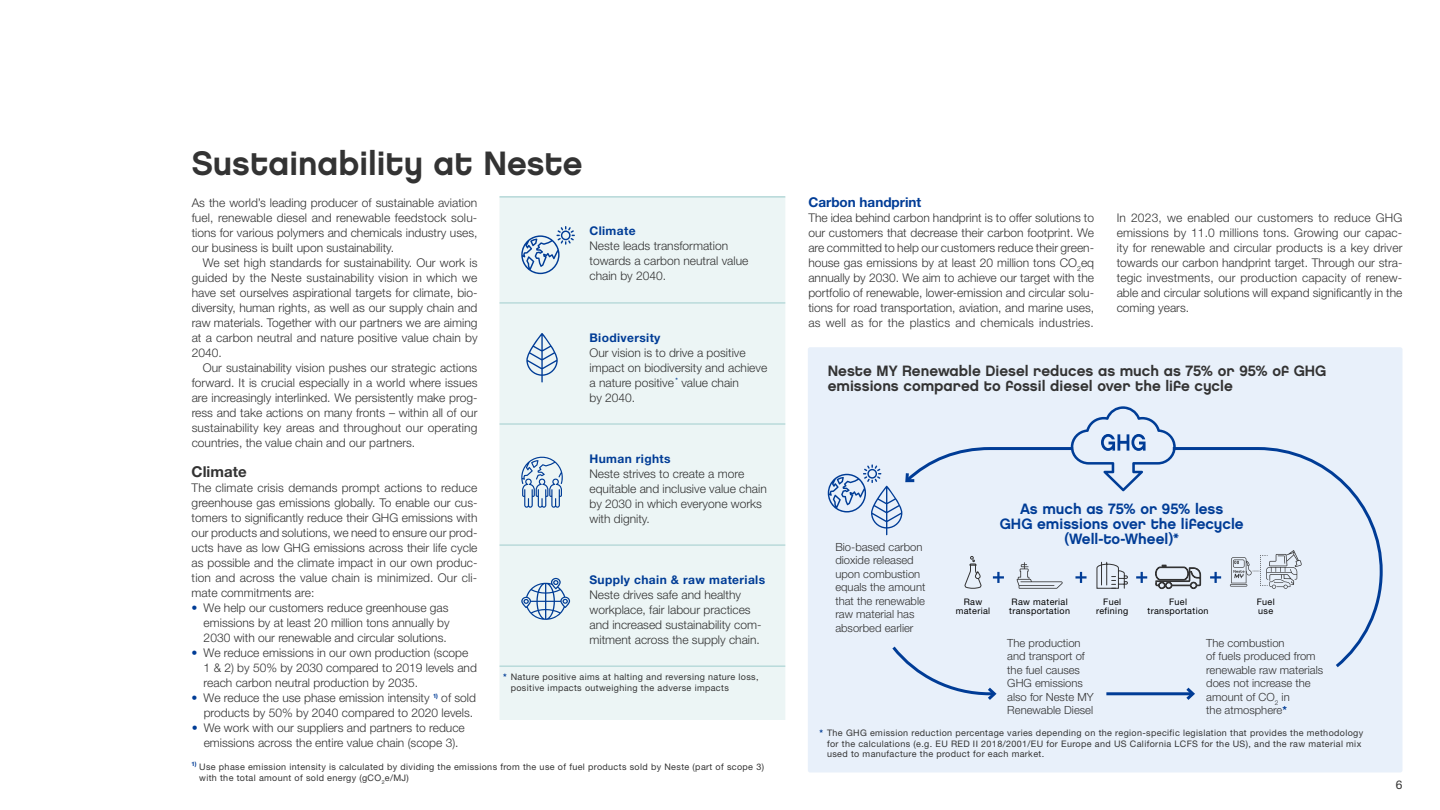
<style>
.page{position:relative;width:1440px;height:810px;background:#fff}
.page>*{position:absolute;margin:0;border:0;box-sizing:border-box;transform-origin:0 0}
.t1{font:33.75px "Chalet New York Nineteen Eighty";color:#333}
.t2{font:15px/15px "Chalet New York Nineteen Eighty";color:#333}
.t3{font:15px/15px "Chalet New York Nineteen Eighty";color:#003c96;text-align:center}
.t4{font:700 15px "Helvetica Neue LT Std";color:#333}
.t5{font:700 13.5px "Helvetica Neue LT Std";color:#003c96}
.t6{font:300 12px/15px "Helvetica Neue LT Std";color:#333;text-align:justify}
.t7{font:700 12px "Helvetica Neue LT Std";letter-spacing:.03em;color:#003c96}
.t8{font:12px "Helvetica Neue LT Std";color:#333}
.t9{font:300 11.25px/13.5px "Helvetica Neue LT Std";color:#333}
.t10{font:9px/10.5px "Helvetica Neue LT Std";letter-spacing:.04em;color:#333}
.t11{font:9px/9px "Helvetica Neue LT Std";letter-spacing:.04em;color:#000;text-align:center}
.t12{font:700 6px "Helvetica Neue LT Std";color:#003c96}
.s1{color:#003c96}
.s2{font-weight:700;color:#003c96}
</style>
<div class="page">
<div style="left:808px;top:347px;width:595px;height:425px;background:#e8f0fa;border-radius:2px"></div>
<div style="left:500px;top:197px;width:285px;height:523px;background:#ecf5f5"></div>
<hr style="left:500px;top:196px;width:285px;height:1px;background:#a0cdcd">
<hr style="left:500px;top:303px;width:285px;height:1px;background:#a0cdcd">
<hr style="left:500px;top:424px;width:285px;height:1px;background:#a0cdcd">
<hr style="left:500px;top:545px;width:285px;height:1px;background:#a0cdcd">
<hr style="left:500px;top:666px;width:285px;height:1px;background:#a0cdcd">
<svg style="left:520px;top:455px;width:43px;height:53px;background:#b4c9de"></svg>
<svg style="left:526px;top:333px;width:32px;height:50px;background:#bdd0e2"></svg>
<svg style="left:521px;top:226px;width:54px;height:48px;background:#bfd1e2"></svg>
<svg style="left:521px;top:578px;width:49px;height:44px;background:#b5cade"></svg>
<svg style="left:892px;top:646px;width:105px;height:54px"></svg>
<hr style="left:1106px;top:692px;width:87px;height:3px;background:#003c96">
<svg style="left:1183px;top:687px;width:12px;height:13px"></svg>
<svg style="left:1176px;top:447px;width:207px;height:221px"></svg>
<svg style="left:964px;top:556px;width:17px;height:33px"></svg>
<svg style="left:1017px;top:562px;width:46px;height:27px"></svg>
<svg style="left:1096px;top:561px;width:32px;height:28px"></svg>
<svg style="left:1155px;top:565px;width:46px;height:24px"></svg>
<svg style="left:1230px;top:550px;width:72px;height:39px"></svg>
<svg style="left:993px;top:572px;width:11px;height:11px"></svg>
<svg style="left:1075px;top:572px;width:12px;height:11px"></svg>
<svg style="left:1136px;top:572px;width:11px;height:11px"></svg>
<svg style="left:1210px;top:572px;width:11px;height:11px"></svg>
<svg style="left:828px;top:406px;width:348px;height:129px"></svg>
<h1 class="t1" style="left:192px;top:142px;width:392px">Sustainability at Neste</h1>
<p class="t6" style="left:192px;top:195px;width:287px">As the world’s leading producer of sustainable aviation fuel, renewable diesel and renewable feedstock solu&shy;tions for various polymers and chemicals industry uses, our business is built upon sustainability.</p>
<p class="t6" style="left:192px;top:255px;width:288px;text-indent:11px">We set high standards for sustainability. Our work is guided by the Neste sustainability vision in which we have set ourselves aspirational targets for climate, bio&shy;diversity, human rights, as well as our supply chain and raw materials. Together with our partners we are aiming at a carbon neutral and nature positive value chain by 2040.</p>
<p class="t6" style="left:192px;top:360px;width:287px;text-indent:11px">Our sustainability vision pushes our strategic actions forward. It is crucial especially in a world where issues are increasingly interlinked. We persistently make prog&shy;ress and take actions on many fronts – within all of our sustainability key areas and throughout our operating countries, the value chain and our partners.</p>
<p class="t4" style="left:192px;top:462px;width:56px">Climate</p>
<p class="t6" style="left:192px;top:480px;width:287px">The climate crisis demands prompt actions to reduce greenhouse gas emissions globally. To enable our cus&shy;tomers to significantly reduce their GHG emissions with our products and solutions, we need to ensure our prod&shy;ucts have as low GHG emissions across their life cycle as possible and the climate impact in our own produc&shy;tion and across the value chain is minimized. Our cli&shy;mate commitments are:</p>
<p class="t6" style="left:204px;top:600px;width:248px;text-indent:-12px"><span class="s1">•</span> We help our customers reduce greenhouse gas emissions by at least 20 million tons annually by 2030 with our renewable and circular solutions.</p>
<p class="t6" style="left:204px;top:645px;width:275px;text-align:left;text-indent:-12px"><span class="s1">•</span> We reduce emissions in our own production (scope<br>1 &amp; 2) by 50% by 2030 compared to 2019 levels and reach carbon neutral production by 2035.</p>
<p class="t6" style="left:192px;top:690px;width:286px;text-align:right"><span class="s1">•</span> We reduce the use phase emission intensity <sup>1)</sup> of sold products by 50% by 2040 compared to 2020 levels.</p>
<p class="t6" style="left:192px;top:720px;width:275px;text-align:center"><span class="s1">•</span> We work with our suppliers and partners to reduce emissions across the entire value chain (scope 3).</p>
<p class="t7" style="left:590px;top:224px;width:48px">Climate</p>
<p class="t6" style="left:590px;top:238px;width:160px;text-align:left">Neste leads transformation towards a carbon neutral value chain by 2040.</p>
<p class="t7" style="left:590px;top:330px;width:73px">Biodiversity</p>
<p class="t6" style="left:590px;top:344px;width:179px;text-align:left">Our vision is to drive a positive impact on biodiversity and achieve a nature positive <sup>*</sup> value chain<br>by 2040.</p>
<p class="t7" style="left:590px;top:451px;width:83px">Human rights</p>
<p class="t6" style="left:590px;top:466px;width:179px;text-align:left">Neste strives to create a more equitable and inclusive value chain by 2030 in which everyone works with dignity.</p>
<p class="t7" style="left:590px;top:572px;width:177px">Supply chain &amp; raw materials</p>
<p class="t6" style="left:590px;top:587px;width:174px;text-align:left">Neste drives safe and healthy workplace, fair labour practices and increased sustainability com&shy;mitment across the supply chain.</p>
<p class="t10" style="left:511px;top:671px;width:249px;text-indent:-7px"><span class="s2">*</span> Nature positive aims at halting and reversing nature loss, positive impacts outweighing the adverse impacts</p>
<p class="t12" style="left:192px;top:760px;width:6px">1)</p>
<p class="t10" style="left:199px;top:762px;width:566px">Use phase emission intensity is calculated by dividing the emissions from the use of fuel products sold by Neste (part of scope 3) with the total amount of sold energy (gCO<sub>2</sub>e/MJ)</p>
<p class="t5" style="left:808px;top:194px;width:115px">Carbon handprint</p>
<p class="t6" style="left:808px;top:210px;width:287px">The idea behind carbon handprint is to offer solutions to our customers that decrease their carbon footprint. We are committed to help our customers reduce their green&shy;house gas emissions by at least 20 million tons CO<sub>2</sub>eq annually by 2030. We aim to achieve our target with the portfolio of renewable, lower-emission and circular solu&shy;tions for road transportation, aviation, and marine uses, as well as for the plastics and chemicals industries.</p>
<p class="t6" style="left:1117px;top:210px;width:287px">In 2023, we enabled our customers to reduce GHG emissions by 11.0 millions tons. Growing our capac&shy;ity for renewable and circular products is a key driver towards our carbon handprint target. Through our stra&shy;tegic investments, our production capacity of renew&shy;able and circular solutions will expand significantly in the coming years.</p>
<p class="t2" style="left:828px;top:363px;width:500px">Neste MY Renewable Diesel reduces as much as 75% or 95% of GHG emissions compared to fossil diesel over the life cycle</p>
<p class="t9" style="left:835px;top:540px;width:92px">Bio-based carbon dioxide released upon combustion equals the amount that the renewable raw material has absorbed earlier</p>
<p class="t3" style="left:1000px;top:501px;width:245px">As much as 75% or 95% less<br>GHG emissions over the lifecycle (Well-to-Wheel)*</p>
<p class="t11" style="left:956px;top:597px;width:36px">Raw material</p>
<p class="t11" style="left:1009px;top:597px;width:63px;text-align:left">Raw material transportation</p>
<p class="t11" style="left:1096px;top:597px;width:34px">Fuel refining</p>
<p class="t11" style="left:1148px;top:597px;width:63px">Fuel transportation</p>
<p class="t11" style="left:1257px;top:597px;width:20px;text-align:left">Fuel use</p>
<p class="t9" style="left:1007px;top:636px;width:88px">The production and transport of the fuel causes<br>GHG emissions also for Neste MY<br>Renewable Diesel</p>
<p class="t9" style="left:1206px;top:636px;width:118px">The combustion<br>of fuels produced from renewable raw materials does not increase the amount of CO<sub>2</sub> in<br>the atmosphere<span class="s2">*</span></p>
<p class="t10" style="left:827px;top:728px;width:538px;text-indent:-7px"><span class="s2">*</span> The GHG emission reduction percentage varies depending on the region-specific legislation that provides the methodology for the calculations (e.g. EU RED II 2018/2001/EU for Europe and US California LCFS for the US), and the raw material mix used to manufacture the product for each market.</p>
<p class="t8" style="left:1396px;top:778px;width:8px">6</p>
</div>
